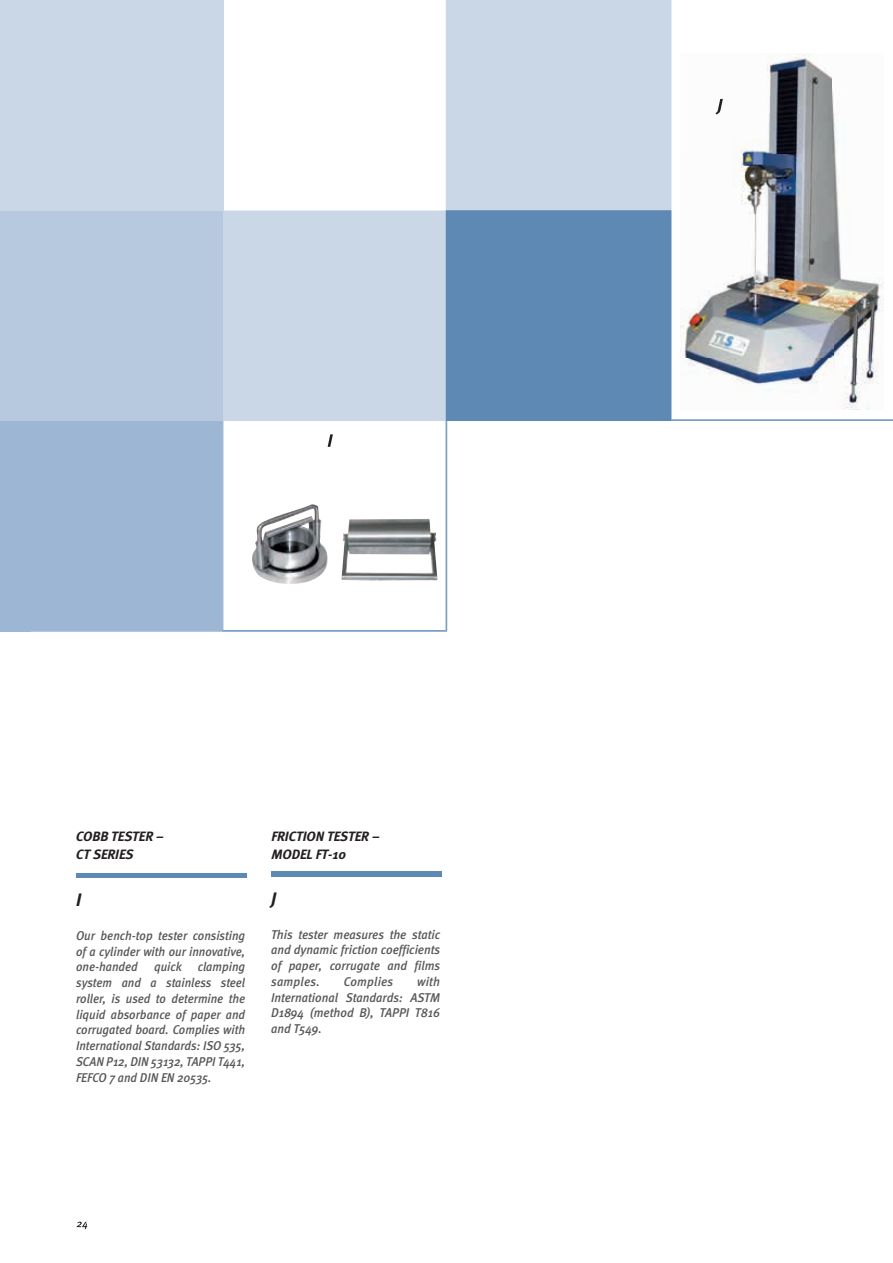
<style>
.page{position:relative;width:893px;height:1263px;background:#fff}
.page>*{position:absolute;margin:0;border:0;box-sizing:border-box;transform-origin:0 0}
.t1{font:italic 700 18px "Meta";color:#231f20}
.t2{font:italic 700 13.5px/18px "Meta";color:#231f20}
.t3{font:italic 500 12.75px/15.8px "Meta";color:#57585a;text-align:justify;scale:.94 1}
.t4{font:italic 500 12.75px/15.8px "Meta";color:#57585a;text-align:justify;scale:.96 1}
</style>
<div class="page">
<div style="left:0;top:421px;width:223px;height:210px;background:#9cb6d3"></div>
<div style="left:0;top:210px;width:223px;height:211px;background:#b7c9df"></div>
<svg style="left:77px;top:1221px;width:10px;height:8px"></svg>
<div style="left:76px;top:873px;width:170px;height:5px;background:#5d89b4"></div>
<div style="left:446px;top:0;width:225px;height:210px;background:#c9d7e7"></div>
<div style="left:447px;top:210px;width:224px;height:211px;background:#5d89b4"></div>
<div style="left:272px;top:871px;width:170px;height:5px;background:#5d89b4"></div>
<svg style="left:671px;top:419px;width:222px;height:2px"></svg>
<svg style="left:31px;top:210px;width:416px;height:421px"></svg>
<img style="left:681px;top:53px;width:203px;height:356px">
<img style="left:715px;top:99px;width:8px;height:15px">
<div style="left:0;top:0;width:223px;height:210px;background:#c9d7e7"></div>
<p class="t2" style="left:76px;top:827px;width:89px">COBB TESTER –<br>CT SERIES</p>
<h1 class="t1" style="left:76px;top:889px;width:7px">I</h1>
<p class="t3" style="left:76px;top:927px;width:181px">Our bench-top tester consisting of a cylinder with our innovative, one-handed</p>
<p class="t3" style="left:76px;top:959px;width:181px;text-indent:122px">clamping system and a stainless steel roller, is used to determine the liquid absorbance of paper and corrugated board. Complies with International Standards: ISO 535, SCAN P12, DIN 53132, TAPPI T441, FEFCO 7 and DIN EN 20535.</p>
<p class="t3" style="left:154px;top:959px;width:31px">quick</p>
<p class="t2" style="left:271px;top:827px;width:110px">FRICTION TESTER –<br>MODEL FT-10</p>
<h1 class="t1" style="left:271px;top:888px;width:7px">J</h1>
<p class="t4" style="left:271px;top:926px;width:178px">This tester measures the static and dynamic friction coefficients of paper, corrugate and films samples.</p>
<p class="t4" style="left:271px;top:973px;width:178px;text-indent:146px">with International Standards: ASTM D1894 (method B), TAPPI T816 and T549.</p>
<p class="t4" style="left:344px;top:973px;width:53px">Complies</p>
</div>
